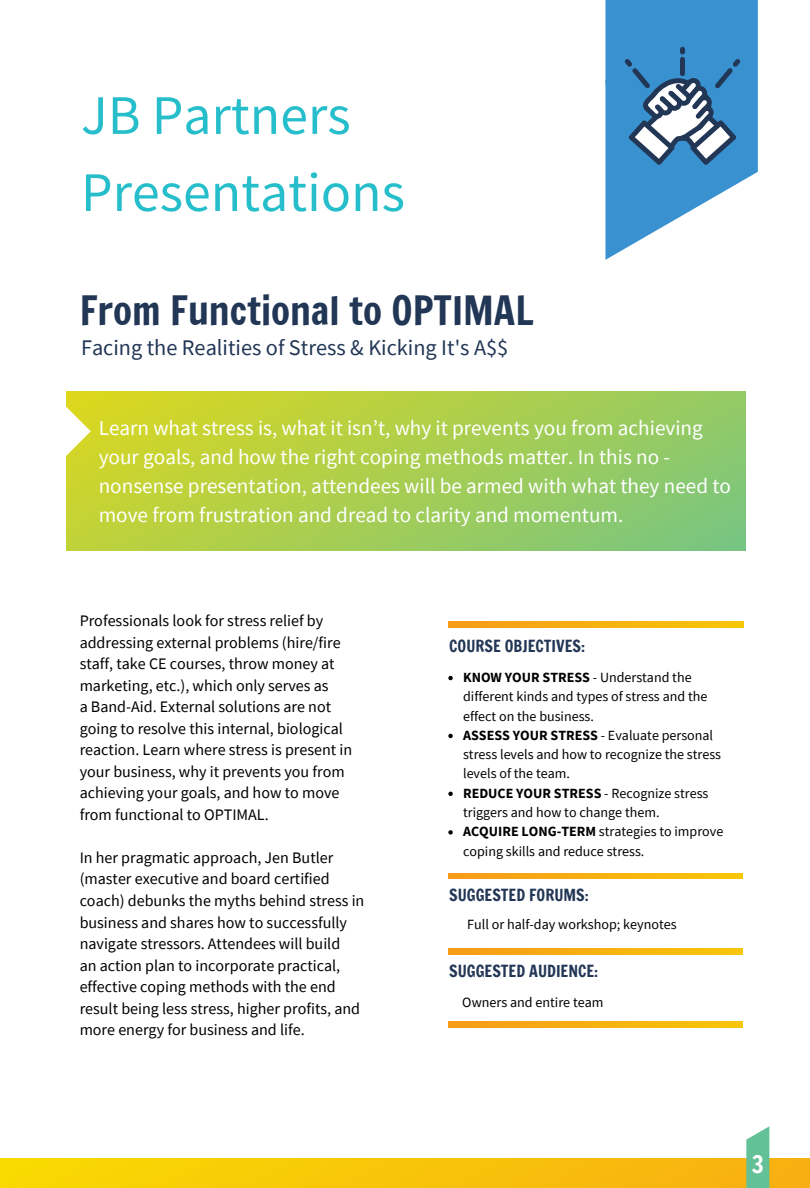
<style>
.page{position:relative;width:810px;height:1188px;background:#fff}
.page>*{position:absolute;margin:0;border:0;box-sizing:border-box;transform-origin:0 0}
.t1{font:55.8px/77.1px "Source Sans Pro";color:#26becb}
.t2{font:38.85px "Francois One";color:#223655}
.t3{font:23.25px "Francois One";color:#fff}
.t4{font:22.35px "Source Sans Pro";color:#223655}
.t5{font:21.15px/29.1px "Source Sans Pro";color:#fff}
.t6{font:16.05px/21.6px "Source Sans Pro";color:#000}
.t7{font:16.05px "Francois One";color:#223655}
.t8{font:14.1px/19.4px "Source Sans Pro";color:#000}
.s1{font-weight:700}
</style>
<div class="page">
<div style="left:0;top:1159px;width:810px;height:29px;background:linear-gradient(to right,#f9da02,#f7af11)"></div>
<svg style="left:746px;top:1126px;width:23px;height:62px"></svg>
<svg style="left:605px;top:165px;width:153px;height:95px;fill:#3992cf"></svg>
<svg style="left:67px;top:392px;width:678px;height:159px;background:#a9cd4f"></svg>
<svg style="left:66px;top:404px;width:25px;height:55px"></svg>
<svg style="left:449px;top:621px;width:295px;height:6px;background:#f7b010"></svg>
<svg style="left:448px;top:873px;width:295px;height:6px;background:#f7b010"></svg>
<svg style="left:448px;top:949px;width:295px;height:5px"></svg>
<svg style="left:448px;top:1022px;width:295px;height:5px"></svg>
<svg style="left:605px;top:0;width:153px;height:165px;background:#4d93c5"></svg>
<svg style="left:448px;top:676px;width:5px;height:4px"></svg>
<svg style="left:448px;top:734px;width:5px;height:4px"></svg>
<svg style="left:448px;top:792px;width:5px;height:4px"></svg>
<svg style="left:448px;top:830px;width:5px;height:5px"></svg>
<h1 class="t1" style="left:81px;top:76px;width:325px">JB Partners<br>Presentations</h1>
<h2 class="t2" style="left:80px;top:282px;width:455px">From Functional to OPTIMAL</h2>
<h3 class="t4" style="left:81px;top:333px;width:429px">Facing the Realities of Stress &amp; Kicking It's A$$</h3>
<p class="t5" style="left:99px;top:413px;width:634px">Learn what stress is, what it isn’t, why it prevents you from achieving your goals, and how the right coping methods matter. In this no - nonsense presentation, attendees will be armed with what they need to move from frustration and dread to clarity and momentum.</p>
<p class="t6" style="left:80px;top:610px;width:274px">Professionals look for stress relief by addressing external problems (hire/fire staff, take CE courses, throw money at marketing, etc.), which only serves as<br>a Band-Aid. External solutions are not going to resolve this internal, biological reaction. Learn where stress is present in your business, why it prevents you from achieving your goals, and how to move from functional to OPTIMAL.</p>
<p class="t6" style="left:80px;top:846px;width:286px">In her pragmatic approach, Jen Butler (master executive and board certified coach) debunks the myths behind stress in business and shares how to successfully navigate stressors. Attendees will build<br>an action plan to incorporate practical, effective coping methods with the end result being less stress, higher profits, and more energy for business and life.</p>
<p class="t7" style="left:449px;top:634px;width:137px">COURSE OBJECTIVES:</p>
<p class="t8" style="left:463px;top:667px;width:262px"><span class="s1">KNOW YOUR STRESS</span> - Understand the different kinds and types of stress and the effect on the business.<br><span class="s1">ASSESS YOUR STRESS</span> - Evaluate personal stress levels and how to recognize the stress levels of the team.<br><span class="s1">REDUCE YOUR STRESS</span> - Recognize stress triggers and how to change them.<br><span class="s1">ACQUIRE LONG-TERM</span> strategies to improve coping skills and reduce stress.</p>
<p class="t7" style="left:449px;top:884px;width:141px">SUGGESTED FORUMS:</p>
<p class="t8" style="left:467px;top:914px;width:211px">Full or half-day workshop; keynotes</p>
<p class="t7" style="left:449px;top:959px;width:151px">SUGGESTED AUDIENCE:</p>
<p class="t8" style="left:462px;top:992px;width:143px">Owners and entire team</p>
<h3 class="t3" style="left:752px;top:1147px;width:14px">3</h3>
</div>
